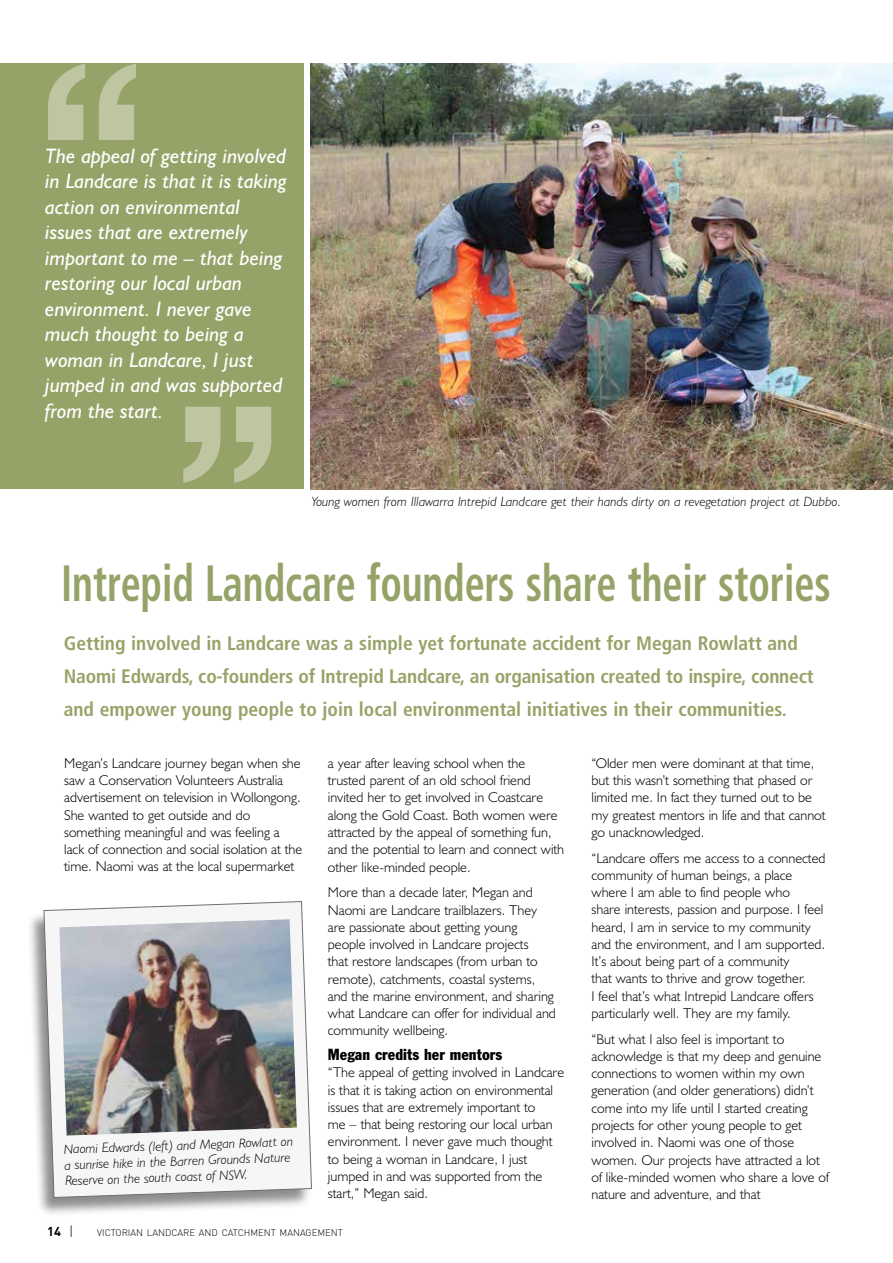
<style>
.page{position:relative;width:893px;height:1263px;background:#fff}
.page>*{position:absolute;margin:0;border:0;box-sizing:border-box;transform-origin:0 0}
.t1{font:700 condensed 51px "Frutiger";color:#96a368;scale:.79 1}
.t2{font:italic 21px/25.5px "Humanist 521 BT";color:#fff}
.t3{font:700 condensed 19.5px/33px "Frutiger";color:#96a368}
.t4{font:condensed 15.75px "Franklin Gothic BT";color:#000}
.t5{font:300 14.25px/17.2px "Humanist 521 BT";color:#000}
.t6{font:italic 300 13.5px/15.8px "Humanist 521 BT";letter-spacing:.01em;color:#000}
.t7{font:300 13.5px "DIN";color:#000}
.t8{font:700 12.75px "DIN";color:#000}
.t9{font:300 9.45px "DIN";color:#000}
</style>
<div class="page">
<img style="left:311px;top:64px;width:582px;height:425px">
<div style="left:0;top:64px;width:303px;height:425px;background:#96a368"></div>
<svg style="left:48px;top:64px;width:88px;height:76px"></svg>
<svg style="left:183px;top:407px;width:88px;height:76px"></svg>
<div style="left:26px;top:903px;width:286px;height:314px;background:#000;opacity:.45"></div>
<svg style="left:44px;top:901px;width:268px;height:297px"></svg>
<img style="left:59px;top:919px;width:238px;height:216px">
<p class="t2" style="left:45px;top:143px;width:243px">The appeal of getting involved in Landcare is that it is taking action on environmental issues that are extremely important to me – that being restoring our local urban environment. I never gave much thought to being a woman in Landcare, I just jumped in and was supported from the start.</p>
<p class="t6" style="left:312px;top:493px;width:531px">Young women from Illawarra Intrepid Landcare get their hands dirty on a revegetation project at Dubbo.</p>
<h1 class="t1" style="left:61px;top:553px;width:975px">Intrepid Landcare founders share their stories</h1>
<p class="t3" style="left:64px;top:626px;width:751px">Getting involved in Landcare was a simple yet fortunate accident for Megan Rowlatt and<br>Naomi Edwards, co-founders of Intrepid Landcare, an organisation created to inspire, connect and empower young people to join local environmental initiatives in their communities.</p>
<p class="t5" style="left:64px;top:754px;width:240px">Megan’s Landcare journey began when she saw a Conservation Volunteers Australia advertisement on television in Wollongong.<br>She wanted to get outside and do something meaningful and was feeling a lack of connection and social isolation at the time. Naomi was at the local supermarket</p>
<p class="t6" style="left:64px;top:1141px;width:231px;rotate:-2deg">Naomi Edwards (left) and Megan Rowlatt on a sunrise hike in the Barren Grounds Nature<br>Reserve on the south coast of NSW.</p>
<p class="t5" style="left:328px;top:754px;width:238px">a year after leaving school when the trusted parent of an old school friend invited her to get involved in Coastcare along the Gold Coast. Both women were attracted by the appeal of something fun, and the potential to learn and connect with other like-minded people.</p>
<p class="t5" style="left:328px;top:883px;width:230px">More than a decade later, Megan and Naomi are Landcare trailblazers. They are passionate about getting young people involved in Landcare projects<br>that restore landscapes (from urban to remote), catchments, coastal systems, and the marine environment, and sharing what Landcare can offer for individual and community wellbeing.</p>
<p class="t4" style="left:328px;top:1044px;width:176px">Megan credits her mentors</p>
<p class="t5" style="left:328px;top:1063px;width:238px">“The appeal of getting involved in Landcare is that it is taking action on environmental issues that are extremely important to<br>me – that being restoring our local urban environment. I never gave much thought to being a woman in Landcare, I just jumped in and was supported from the start,” Megan said.</p>
<p class="t7" style="left:69px;top:1222px;width:6px">|</p>
<p class="t8" style="left:47px;top:1223px;width:15px">14</p>
<p class="t9" style="left:97px;top:1226px;width:247px">VICTORIAN LANDCARE AND CATCHMENT MANAGEMENT</p>
<p class="t5" style="left:591px;top:754px;width:236px">“Older men were dominant at that time, but this wasn’t something that phased or limited me. In fact they turned out to be my greatest mentors in life and that cannot go unacknowledged.</p>
<p class="t5" style="left:591px;top:849px;width:236px">“Landcare offers me access to a connected community of human beings, a place where I am able to find people who<br>share interests, passion and purpose. I feel heard, I am in service to my community and the environment, and I am supported.<br>It’s about being part of a community<br>that wants to thrive and grow together.<br>I feel that’s what Intrepid Landcare offers particularly well. They are my family.</p>
<p class="t5" style="left:591px;top:1030px;width:239px">“But what I also feel is important to acknowledge is that my deep and genuine connections to women within my own generation (and older generations) didn’t come into my life until I started creating projects for other young people to get involved in. Naomi was one of those women. Our projects have attracted a lot of like-minded women who share a love of nature and adventure, and that</p>
</div>
